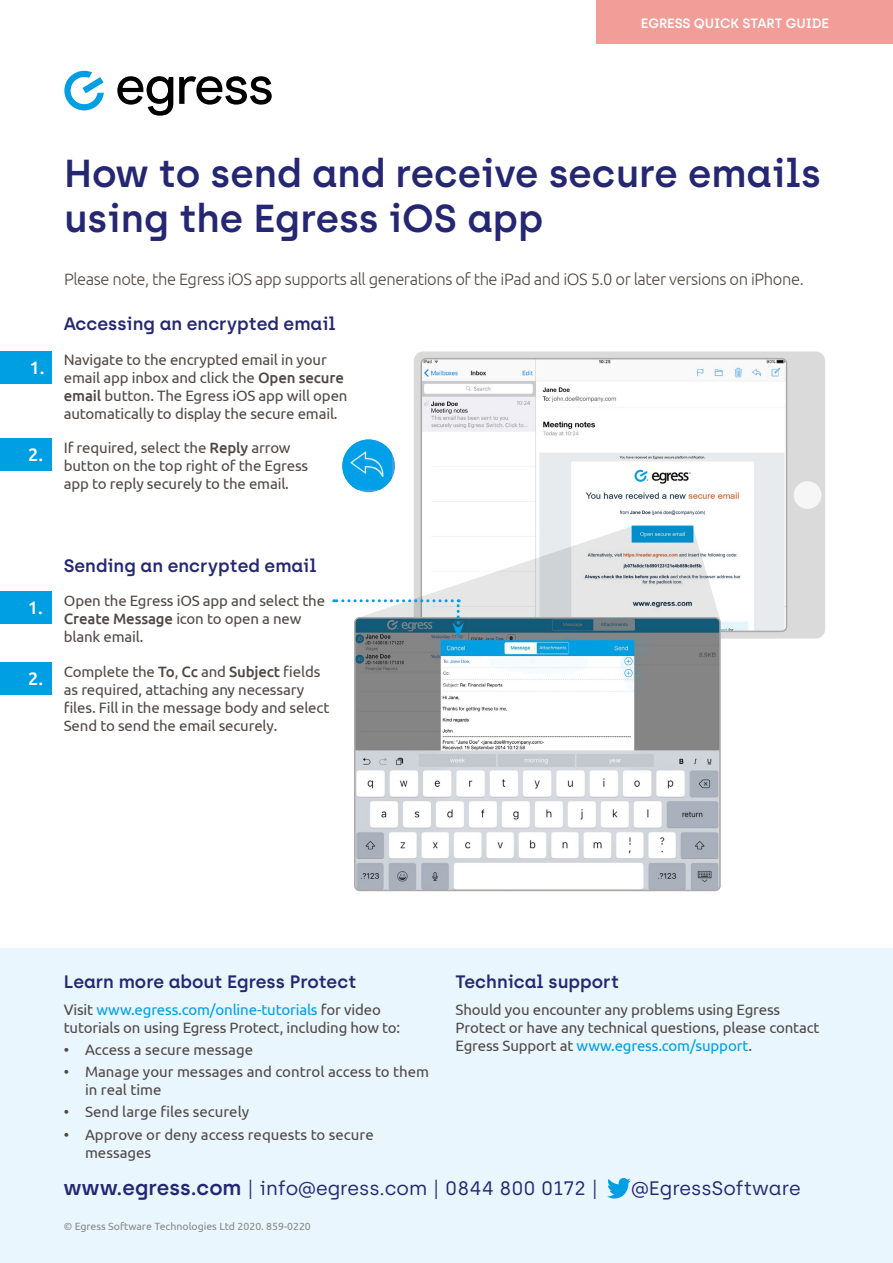
<style>
.page{position:relative;width:893px;height:1263px;background:#fff}
.page>*{position:absolute;margin:0;border:0;box-sizing:border-box;transform-origin:0 0}
.t1{font:600 39px/45px "Archia";color:#252772}
.t2{font:19.5px "Archia";color:#252772}
.t3{font:600 18px "Archia";color:#252772}
.t4{font:500 18px "Ubuntu";color:#fff}
.t5{font:300 16.5px "Ubuntu";letter-spacing:-.025em;color:#4f4946}
.t6{font:15px/18px "Ubuntu";letter-spacing:-.01em;color:#4f4946}
.t7{font:600 13.5px "Archia";letter-spacing:-.01em;color:#fff}
.t8{font:10.5px "Ubuntu";color:#878787}
.s1{font-weight:500}
.s2{color:#009fe3}
.s3{font-weight:600;font-size:21px}
.s4{font-weight:300}
</style>
<div class="page">
<div style="left:0;top:948px;width:893px;height:315px;background:#eaf6fe"></div>
<svg style="left:607px;top:1178px;width:24px;height:20px"></svg>
<div style="left:0;top:351px;width:52px;height:33px;background:#009fe3"></div>
<div style="left:0;top:438px;width:52px;height:33px;background:#009fe3"></div>
<div style="left:0;top:662px;width:52px;height:33px;background:#009fe3"></div>
<div style="left:414px;top:351px;width:411px;height:287px;background:#dadada;border-radius:10px"></div>
<div style="left:794px;top:481px;width:27px;height:28px;background:#f6f6f6;border-radius:50%"></div>
<img style="left:421px;top:360px;width:363px;height:269px">
<div style="left:421px;top:358px;width:366px;height:274px;border:2px solid #ada9a7;border-radius:5px"></div>
<div style="left:0;top:591px;width:52px;height:33px;background:#009fe3"></div>
<div style="left:342px;top:439px;width:53px;height:53px;background:#409de3;border-radius:50%"></div>
<img style="left:342px;top:439px;width:50px;height:51px">
<img style="left:357px;top:638px;width:361px;height:250px">
<div style="left:354px;top:617px;width:367px;height:274px;border:2px solid #ada9a7;border-radius:5px"></div>
<svg style="left:334px;top:526px;width:387px;height:112px"></svg>
<svg style="left:64px;top:71px;width:40px;height:39px"></svg>
<svg style="left:117px;top:76px;width:56px;height:40px"></svg>
<svg style="left:179px;top:76px;width:93px;height:29px"></svg>
<div style="left:597px;top:0;width:296px;height:43px;background:#f39d99"></div>
<p class="t7" style="left:641px;top:15px;width:190px">EGRESS QUICK START GUIDE</p>
<h1 class="t1" style="left:64px;top:150px;width:758px">How to send and receive secure emails using the Egress iOS app</h1>
<p class="t5" style="left:64px;top:269px;width:741px">Please note, the Egress iOS app supports all generations of the iPad and iOS 5.0 or later versions on iPhone.</p>
<p class="t3" style="left:64px;top:313px;width:273px">Accessing an encrypted email</p>
<p class="t4" style="left:30px;top:356px;width:17px">1.</p>
<p class="t6" style="left:64px;top:350px;width:285px">Navigate to the encrypted email in your email app inbox and click the <span class="s1">Open secure email</span> button. The Egress iOS app will open automatically to display the secure email.</p>
<p class="t6" style="left:64px;top:438px;width:246px">If required, select the <span class="s1">Reply</span> arrow button on the top right of the Egress app to reply securely to the email.</p>
<p class="t4" style="left:28px;top:443px;width:17px">2.</p>
<p class="t4" style="left:28px;top:596px;width:17px">1.</p>
<p class="t4" style="left:28px;top:667px;width:17px">2.</p>
<p class="t3" style="left:64px;top:554px;width:254px">Sending an encrypted email</p>
<p class="t6" style="left:64px;top:591px;width:263px">Open the Egress iOS app and select the<br><span class="s1">Create Message</span> icon to open a new blank email.</p>
<p class="t6" style="left:64px;top:662px;width:267px">Complete the <span class="s1">To</span>, <span class="s1">Cc</span> and <span class="s1">Subject</span> fields as required, attaching any necessary files. Fill in the message body and select Send to send the email securely.</p>
<p class="t3" style="left:64px;top:971px;width:294px">Learn more about Egress Protect</p>
<p class="t6" style="left:64px;top:1000px;width:338px">Visit <span class="s2">www.egress.com/online-tutorials</span> for video tutorials on using Egress Protect, including how to:</p>
<p class="t6" style="left:64px;top:1040px;width:191px">• Access a secure message</p>
<p class="t6" style="left:85px;top:1062px;width:345px;text-indent:-21px">• Manage your messages and control access to them in real time</p>
<p class="t6" style="left:64px;top:1103px;width:187px">• Send large files securely</p>
<p class="t6" style="left:85px;top:1125px;width:290px;text-indent:-21px">• Approve or deny access requests to secure messages</p>
<p class="t3" style="left:456px;top:971px;width:165px">Technical support</p>
<p class="t6" style="left:456px;top:1000px;width:365px">Should you encounter any problems using Egress<br>Protect or have any technical questions, please contact<br>Egress Support at <span class="s2">www.egress.com/support</span>.</p>
<h2 class="t2" style="left:64px;top:1176px;width:536px"><span class="s3">www.egress.com</span> <span class="s4">|</span> info@egress.com <span class="s4">|</span> 0844 800 0172 <span class="s4">|</span></h2>
<h2 class="t2" style="left:631px;top:1176px;width:171px">@EgressSoftware</h2>
<p class="t8" style="left:64px;top:1220px;width:249px">© Egress Software Technologies Ltd 2020. 859-0220</p>
</div>
